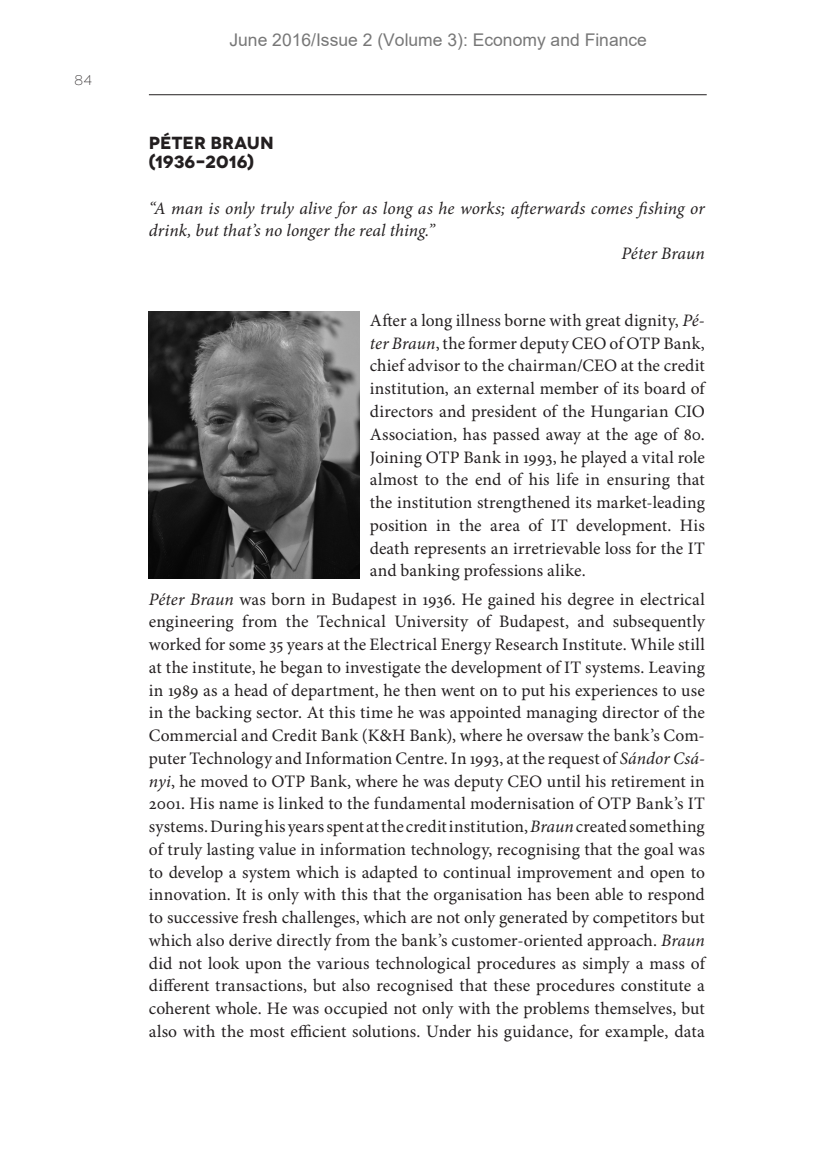
<style>
.page{position:relative;width:819px;height:1166px;background:#fff}
.page>*{position:absolute;margin:0;border:0;box-sizing:border-box;transform-origin:0 0}
.t1{font:17.5px/22.8px "Minion Pro";letter-spacing:.005em;color:#231f20;text-align:justify}
.t2{font:italic 17.5px "Minion Pro";color:#231f20}
.t3{font:17.5px "Arial";color:#777}
.t4{font:700 17.5px/19.2px "Novecentowide";color:#231f20}
.t5{font:300 14px "Novecentowide";color:#231f20}
.s1{font-style:italic}
</style>
<div class="page">
<hr style="left:149px;top:94px;width:557px;height:1px;background:#231f20">
<img style="left:149px;top:311px;width:210px;height:267px">
<p class="t5" style="left:74px;top:72px;width:19px">84</p>
<p class="t3" style="left:229px;top:28px;width:419px">June 2016/Issue 2 (Volume 3): Economy and Finance</p>
<p class="t4" style="left:149px;top:133px;width:126px">PÉTER BRAUN (1936–2016)</p>
<p class="t2" style="left:149px;top:201px;width:557px">“A man is only truly alive for as long as he works; afterwards comes fishing or</p>
<p class="t2" style="left:149px;top:224px;width:287px">drink, but that’s no longer the real thing.”</p>
<p class="t2" style="left:621px;top:246px;width:85px">Péter Braun</p>
<p class="t1" style="left:370px;top:310px;width:336px">After a long illness borne with great dignity, <span class="s1">Pé&shy;ter Braun</span>, the former deputy CEO of OTP Bank, chief advisor to the chairman/CEO at the credit institution, an external member of its board of directors and president of the Hungarian CIO Association, has passed away at the age of 80.<br>Joining OTP Bank in 1993, he played a vital role almost to the end of his life in ensuring that the institution strengthened its market-leading position in the area of IT development. His death represents an irretrievable loss for the IT and banking professions alike.</p>
<p class="t1" style="left:149px;top:589px;width:557px"><span class="s1">Péter Braun</span> was born in Budapest in 1936. He gained his degree in electrical engineering from the Technical University of Budapest, and subsequently worked for some 35 years at the Electrical Energy Research Institute. While still at the institute, he began to investigate the development of IT systems. Leaving in 1989 as a head of department, he then went on to put his experiences to use in the backing sector. At this time he was appointed managing director of the Commercial and Credit Bank (K&amp;H Bank), where he oversaw the bank’s Com&shy;puter Technology and Information Centre. In 1993, at the request of <span class="s1">Sándor Csá&shy;nyi</span>, he moved to OTP Bank, where he was deputy CEO until his retirement in 2001. His name is linked to the fundamental modernisation of OTP Bank’s IT systems. During his years spent at the credit institution, <span class="s1">Braun</span> created something of truly lasting value in information technology, recognising that the goal was to develop a system which is adapted to continual improvement and open to innovation. It is only with this that the organisation has been able to respond to successive fresh challenges, which are not only generated by competitors but which also derive directly from the bank’s customer-oriented approach. <span class="s1">Braun </span>did not look upon the various technological procedures as simply a mass of different transactions, but also recognised that these procedures constitute a coherent whole. He was occupied not only with the problems themselves, but also with the most efficient solutions. Under his guidance, for example, data</p>
</div>
